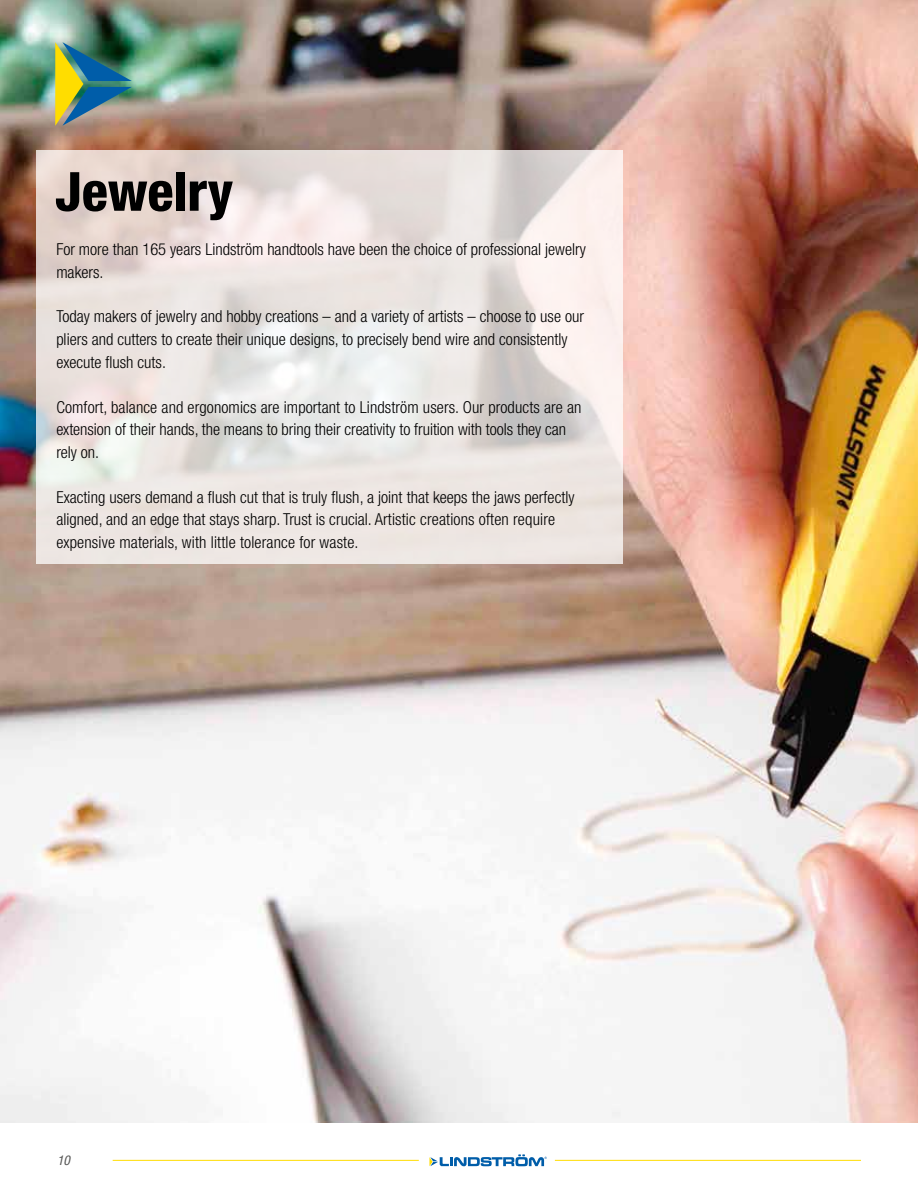
<style>
.page{position:relative;width:918px;height:1188px;background:#fff}
.page>*{position:absolute;margin:0;border:0;box-sizing:border-box;transform-origin:0 0}
.t1{font:800 condensed 54px "Helvetica Neue LT Std";color:#000}
.t2{font:300 condensed 16.5px/22.5px "Helvetica Neue LT Std";color:#000}
.t3{font:italic condensed 13.5px "Helvetica Neue LT Std";color:#575756}
</style>
<div class="page">
<hr style="left:113px;top:1160px;width:306px;height:1px;background:#fd0">
<svg style="left:429px;top:1154px;width:118px;height:12px"></svg>
<hr style="left:555px;top:1160px;width:306px;height:1px;background:#fd0">
<img style="left:0;top:0;width:918px;height:1122px">
<img style="left:55px;top:42px;width:77px;height:84px">
<svg style="left:36px;top:151px;width:586px;height:413px;background:#e9e2df"></svg>
<h1 class="t1" style="left:55px;top:158px;width:180px">Jewelry</h1>
<p class="t2" style="left:56px;top:238px;width:531px">For more than 165 years Lindström handtools have been the choice of professional jewelry makers.</p>
<p class="t2" style="left:56px;top:305px;width:529px">Today makers of jewelry and hobby creations – and a variety of artists – choose to use our pliers and cutters to create their unique designs, to precisely bend wire and consistently execute flush cuts.</p>
<p class="t2" style="left:56px;top:395px;width:527px">Comfort, balance and ergonomics are important to Lindström users. Our products are an extension of their hands, the means to bring their creativity to fruition with tools they can rely on.</p>
<p class="t2" style="left:56px;top:485px;width:520px">Exacting users demand a flush cut that is truly flush, a joint that keeps the jaws perfectly aligned, and an edge that stays sharp. Trust is crucial. Artistic creations often require expensive materials, with little tolerance for waste.</p>
<p class="t3" style="left:57px;top:1153px;width:14px">10</p>
</div>
